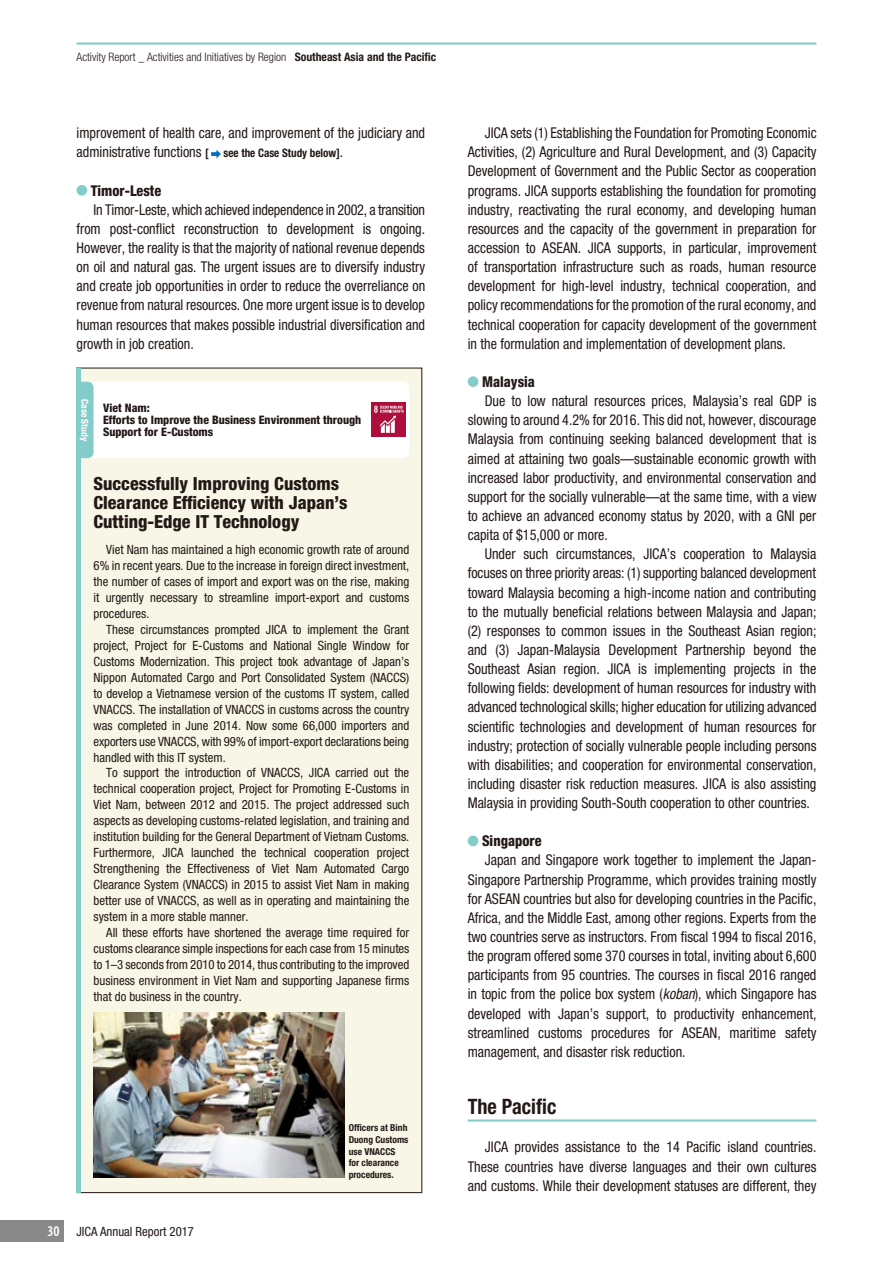
<style>
.page{position:relative;width:893px;height:1263px;background:#fff}
.page>*{position:absolute;margin:0;border:0;box-sizing:border-box;transform-origin:0 0}
.t1{font:700 condensed 21.3px "Helvetica Neue";color:#221815;scale:.95 1}
.t2{font:800 condensed 18px/19.2px "Helvetica Neue";color:#221815}
.t3{font:condensed 14.85px/19.2px "Helvetica Neue";color:#221815;text-align:justify;scale:.95 1}
.t4{font:800 condensed 14.85px "Helvetica Neue";color:#221815;scale:.95 1}
.t5{font:condensed 12.75px/15.9px "Helvetica Neue";color:#221815;text-align:justify}
.t6{font:300 condensed 11.7px "Helvetica Neue";color:#221815}
.t7{font:800 condensed 11.7px/11.7px "Helvetica Neue";color:#221815}
.t8{font:700 condensed 11.7px "Helvetica Neue";color:#221815;scale:.95 1}
.t9{font:700 condensed 9.6px/11.7px "Helvetica Neue";color:#221815}
.t10{font:700 condensed 9.6px "Helvetica Neue";color:#fff}
.s1{font-weight:700}
.s2{font-weight:700;font-size:11.7px}
.s3{font-weight:400;font-size:14.85px}
.s4{font-family:"Myriad Pro";font-weight:600;font-size:14.85px;color:#fff}
.s5{font-style:italic}
</style>
<div class="page">
<div style="left:77px;top:368px;width:345px;height:824px;background:#f8f6e7"></div>
<hr style="left:77px;top:368px;width:4px;height:825px;background:#84ccc9">
<svg style="left:211px;top:150px;width:10px;height:8px"></svg>
<div style="left:77px;top:185px;width:10px;height:11px;background:#84ccc9;border-radius:50%"></div>
<hr style="left:468px;top:1119px;width:348px;height:2px;background:#84ccc9">
<div style="left:468px;top:376px;width:10px;height:11px;background:#84ccc9;border-radius:50%"></div>
<div style="left:468px;top:836px;width:10px;height:10px;background:#84ccc9;border-radius:50%"></div>
<img style="left:94px;top:1012px;width:250px;height:166px">
<hr style="left:77px;top:43px;width:739px;height:2px;background:#84ccc9">
<svg style="left:81px;top:382px;width:328px;height:76px;background:#f6f3f4"></svg>
<div style="left:0;top:1220px;width:64px;height:22px;background:#898989"></div>
<p class="t6" style="left:77px;top:50px;width:361px">Activity Report _ Activities and Initiatives by Region <span class="s1">Southeast Asia and the Pacific</span></p>
<p class="t3" style="left:77px;top:123px;width:368px">improvement of health care, and improvement of the judiciary and administrative functions <span class="s2">[</span></p>
<p class="t8" style="left:223px;top:146px;width:128px">see the Case Study below]<span class="s3">.</span></p>
<p class="t4" style="left:91px;top:181px;width:76px">Timor-Leste</p>
<p class="t3" style="left:77px;top:200px;width:369px;text-indent:17px">In Timor-Leste, which achieved independence in 2002, a transition from post-conflict reconstruction to development is ongoing.<br>However, the reality is that the majority of national revenue depends on oil and natural gas. The urgent issues are to diversify industry and create job opportunities in order to reduce the overreliance on revenue from natural resources. One more urgent issue is to develop human resources that makes possible industrial diversification and growth in job creation.</p>
<p class="t10" style="left:91px;top:399px;width:44px;rotate:90deg">Case Study</p>
<p class="t7" style="left:103px;top:402px;width:260px">Viet Nam:<br>Efforts to Improve the Business Environment through<br>Support for E-Customs</p>
<p class="t2" style="left:94px;top:473px;width:256px">Successfully Improving Customs<br>Clearance Efficiency with Japan’s<br>Cutting-Edge IT Technology</p>
<p class="t5" style="left:94px;top:542px;width:317px;text-indent:13px">Viet Nam has maintained a high economic growth rate of around 6% in recent years. Due to the increase in foreign direct investment, the number of cases of import and export was on the rise, making it urgently necessary to streamline import-export and customs procedures.</p>
<p class="t5" style="left:94px;top:621px;width:317px;text-indent:13px">These circumstances prompted JICA to implement the Grant project, Project for E-Customs and National Single Window for Customs Modernization. This project took advantage of Japan’s Nippon Automated Cargo and Port Consolidated System (NACCS) to develop a Vietnamese version of the customs IT system, called VNACCS. The installation of VNACCS in customs across the country was completed in June 2014. Now some 66,000 importers and exporters use VNACCS, with 99% of import-export declarations being handled with this IT system.</p>
<p class="t5" style="left:94px;top:765px;width:317px;text-indent:13px">To support the introduction of VNACCS, JICA carried out the technical cooperation project, Project for Promoting E-Customs in Viet Nam, between 2012 and 2015. The project addressed such aspects as developing customs-related legislation, and training and institution building for the General Department of Vietnam Customs.<br>Furthermore, JICA launched the technical cooperation project Strengthening the Effectiveness of Viet Nam Automated Cargo Clearance System (VNACCS) in 2015 to assist Viet Nam in making better use of VNACCS, as well as in operating and maintaining the system in a more stable manner.</p>
<p class="t5" style="left:94px;top:924px;width:317px;text-indent:13px">All these efforts have shortened the average time required for customs clearance simple inspections for each case from 15 minutes to 1–3 seconds from 2010 to 2014, thus contributing to the improved business environment in Viet Nam and supporting Japanese firms that do business in the country.</p>
<p class="t5" style="left:47px;top:1223px;width:148px"><span class="s4">30</span> JICA Annual Report 2017</p>
<p class="t9" style="left:349px;top:1122px;width:61px">Officers at Binh<br>Duong Customs use VNACCS<br>for clearance procedures.</p>
<p class="t3" style="left:468px;top:123px;width:369px;text-indent:17px">JICA sets (1) Establishing the Foundation for Promoting Economic Activities, (2) Agriculture and Rural Development, and (3) Capacity Development of Government and the Public Sector as cooperation programs. JICA supports establishing the foundation for promoting industry, reactivating the rural economy, and developing human resources and the capacity of the government in preparation for accession to ASEAN. JICA supports, in particular, improvement of transportation infrastructure such as roads, human resource development for high-level industry, technical cooperation, and policy recommendations for the promotion of the rural economy, and technical cooperation for capacity development of the government in the formulation and implementation of development plans.</p>
<p class="t4" style="left:482px;top:372px;width:57px">Malaysia</p>
<p class="t3" style="left:468px;top:391px;width:369px;text-indent:17px">Due to low natural resources prices, Malaysia’s real GDP is slowing to around 4.2% for 2016. This did not, however, discourage Malaysia from continuing seeking balanced development that is aimed at attaining two goals—sustainable economic growth with increased labor productivity, and environmental conservation and support for the socially vulnerable—at the same time, with a view to achieve an advanced economy status by 2020, with a GNI per capita of $15,000 or more.</p>
<p class="t3" style="left:468px;top:544px;width:369px;text-indent:17px">Under such circumstances, JICA’s cooperation to Malaysia focuses on three priority areas: (1) supporting balanced development toward Malaysia becoming a high-income nation and contributing to the mutually beneficial relations between Malaysia and Japan; (2) responses to common issues in the Southeast Asian region; and (3) Japan-Malaysia Development Partnership beyond the Southeast Asian region. JICA is implementing projects in the following fields: development of human resources for industry with advanced technological skills; higher education for utilizing advanced scientific technologies and development of human resources for industry; protection of socially vulnerable people including persons with disabilities; and cooperation for environmental conservation, including disaster risk reduction measures. JICA is also assisting Malaysia in providing South-South cooperation to other countries.</p>
<p class="t4" style="left:482px;top:832px;width:64px">Singapore</p>
<p class="t3" style="left:468px;top:850px;width:369px;text-indent:17px">Japan and Singapore work together to implement the Japan-Singapore Partnership Programme, which provides training mostly for ASEAN countries but also for developing countries in the Pacific, Africa, and the Middle East, among other regions. Experts from the two countries serve as instructors. From fiscal 1994 to fiscal 2016, the program offered some 370 courses in total, inviting about 6,600 participants from 95 countries. The courses in fiscal 2016 ranged in topic from the police box system (<span class="s5">koban</span>), which Singapore has developed with Japan’s support, to productivity enhancement, streamlined customs procedures for ASEAN, maritime safety management, and disaster risk reduction.</p>
<h1 class="t1" style="left:468px;top:1094px;width:95px">The Pacific</h1>
<p class="t3" style="left:468px;top:1137px;width:369px;text-indent:17px">JICA provides assistance to the 14 Pacific island countries.<br>These countries have diverse languages and their own cultures and customs. While their development statuses are different, they</p>
</div>
